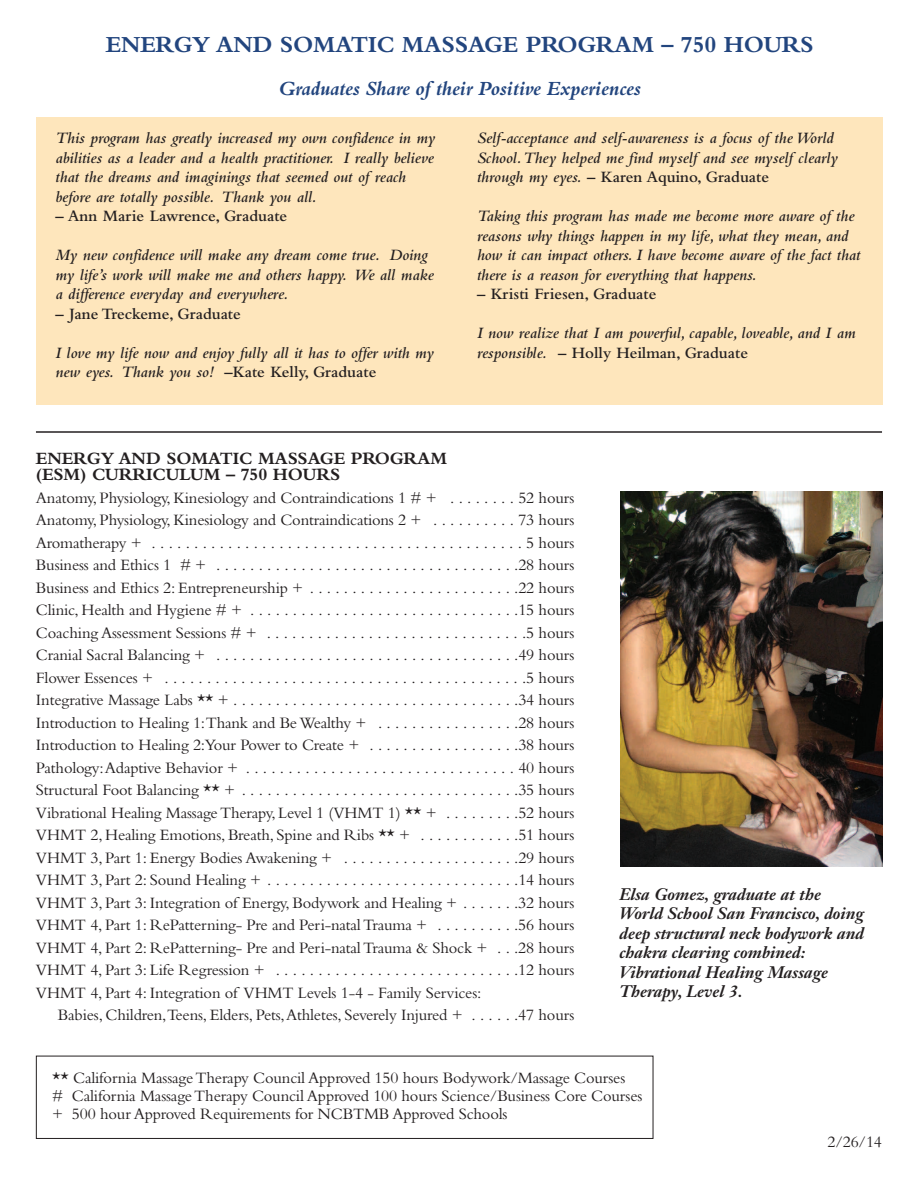
<style>
.page{position:relative;width:918px;height:1188px;background:#fff}
.page>*{position:absolute;margin:0;border:0;box-sizing:border-box;transform-origin:0 0}
.t1{font:700 24px "Bembo";letter-spacing:-.01em;color:#22457e}
.t2{font:italic 700 21px "Bembo";letter-spacing:-.01em;color:#22457e}
.t3{font:700 18px/16.5px "Bembo";letter-spacing:-.01em;color:#231f20}
.t4{font:16.5px/22.5px "Bembo";letter-spacing:-.01em;color:#231f20;text-align:justify}
.t5{font:italic 600 16.5px/19.5px "Bembo";color:#231f20}
.t6{font:italic 700 16.5px/19.5px "Janson Text LT Std";color:#231f20}
.t7{font:600 16.5px "Bembo";color:#231f20}
.s1{font-style:normal}
</style>
<div class="page">
<div style="left:36px;top:117px;width:846px;height:288px;background:#fee6bc"></div>
<hr style="left:36px;top:431px;width:846px;height:2px;background:#231f20">
<img style="left:620px;top:491px;width:262px;height:375px">
<div style="left:36px;top:1056px;width:617px;height:83px;border:1px solid #231f20"></div>
<h1 class="t1" style="left:106px;top:36px;width:709px">ENERGY AND SOMATIC MASSAGE PROGRAM – 750 HOURS</h1>
<p class="t2" style="left:278px;top:81px;width:364px">Graduates Share of their Positive Experiences</p>
<p class="t5" style="left:55px;top:130px;width:381px">This program has greatly increased my own confidence in my abilities as a leader and a health practitioner. I really believe that the dreams and imaginings that seemed out of reach before are totally possible. Thank you all.</p>
<p class="t7" style="left:55px;top:210px;width:233px">– Ann Marie Lawrence, Graduate</p>
<p class="t5" style="left:55px;top:247px;width:380px">My new confidence will make any dream come true. Doing my life’s work will make me and others happy. We all make a difference everyday and everywhere.</p>
<p class="t7" style="left:55px;top:307px;width:187px">– Jane Treckeme, Graduate</p>
<p class="t5" style="left:55px;top:344px;width:380px">I love my life now and enjoy fully all it has to offer with my new eyes. Thank you so! <span class="s1">–Kate Kelly, Graduate</span></p>
<p class="t5" style="left:477px;top:130px;width:362px">Self-acceptance and self-awareness is a focus of the World<br>School.They helped me find myself and see myself clearly through my eyes. <span class="s1">– Karen Aquino, Graduate</span></p>
<p class="t5" style="left:477px;top:208px;width:385px">Taking this program has made me become more aware of the reasons why things happen in my life, what they mean, and how it can impact others. I have become aware of the fact that there is a reason for everything that happens.</p>
<p class="t7" style="left:477px;top:288px;width:181px">– Kristi Friesen, Graduate</p>
<p class="t5" style="left:477px;top:325px;width:380px">I now realize that I am powerful, capable, loveable, and I am responsible. <span class="s1">– Holly Heilman, Graduate</span></p>
<p class="t3" style="left:36px;top:451px;width:413px">ENERGY AND SOMATIC MASSAGE PROGRAM (ESM) CURRICULUM – 750 HOURS</p>
<p class="t4" style="left:36px;top:488px;width:540px">Anatomy, Physiology, Kinesiology and Contraindications 1 # + . . . . . . . . 52 hours Anatomy, Physiology, Kinesiology and Contraindications 2 + . . . . . . . . . . 73 hours Aromatherapy + . . . . . . . . . . . . . . . . . . . . . . . . . . . . . . . . . . . . . . . . . . . . 5 hours Business and Ethics 1 # + . . . . . . . . . . . . . . . . . . . . . . . . . . . . . . . . . . . .28 hours Business and Ethics 2: Entrepreneurship + . . . . . . . . . . . . . . . . . . . . . . . . .22 hours Clinic, Health and Hygiene # + . . . . . . . . . . . . . . . . . . . . . . . . . . . . . . . .15 hours Coaching Assessment Sessions # + . . . . . . . . . . . . . . . . . . . . . . . . . . . . . . .5 hours Cranial Sacral Balancing + . . . . . . . . . . . . . . . . . . . . . . . . . . . . . . . . . . . .49 hours Flower Essences + . . . . . . . . . . . . . . . . . . . . . . . . . . . . . . . . . . . . . . . . . . .5 hours Integrative Massage Labs ** + . . . . . . . . . . . . . . . . . . . . . . . . . . . . . . . . . .34 hours Introduction to Healing 1:Thank and BeWealthy + . . . . . . . . . . . . . . . . .28 hours Introduction to Healing 2:Your Power to Create + . . . . . . . . . . . . . . . . . .38 hours Pathology:Adaptive Behavior + . . . . . . . . . . . . . . . . . . . . . . . . . . . . . . . . 40 hours Structural Foot Balancing ** + . . . . . . . . . . . . . . . . . . . . . . . . . . . . . . . . .35 hours Vibrational Healing MassageTherapy, Level 1 (VHMT 1) ** + . . . . . . . . .52 hours VHMT 2, Healing Emotions, Breath, Spine and Ribs ** + . . . . . . . . . . . .51 hours VHMT 3, Part 1: Energy Bodies Awakening + . . . . . . . . . . . . . . . . . . . . .29 hours VHMT 3, Part 2: Sound Healing + . . . . . . . . . . . . . . . . . . . . . . . . . . . . . .14 hours VHMT 3, Part 3: Integration of Energy, Bodywork and Healing + . . . . . . .32 hours VHMT 4, Part 1: RePatterning- Pre and Peri-natalTrauma + . . . . . . . . . .56 hours VHMT 4, Part 2: RePatterning- Pre and Peri-natalTrauma &amp; Shock + . . .28 hours VHMT 4, Part 3: Life Regression + . . . . . . . . . . . . . . . . . . . . . . . . . . . . .12 hours VHMT 4, Part 4: Integration of VHMT Levels 1-4 - Family Services:</p>
<p class="t4" style="left:58px;top:1005px;width:518px">Babies, Children,Teens, Elders, Pets,Athletes, Severely Injured + . . . . . .47 hours</p>
<p class="t6" style="left:620px;top:886px;width:246px">Elsa Gomez, graduate at the<br>World School San Francisco, doing deep structural neck bodywork and chakra clearing combined:<br>Vibrational Healing Massage<br>Therapy, Level 3.</p>
<p class="t4" style="left:52px;top:1070px;width:592px;line-height:18px;text-align:left">** California MassageTherapy Council Approved 150 hours Bodywork/Massage Courses<br># California MassageTherapy Council Approved 100 hours Science/Business Core Courses + 500 hour Approved Requirements for NCBTMB Approved Schools</p>
<p class="t4" style="left:828px;top:1132px;width:56px">2/26/14</p>
</div>
